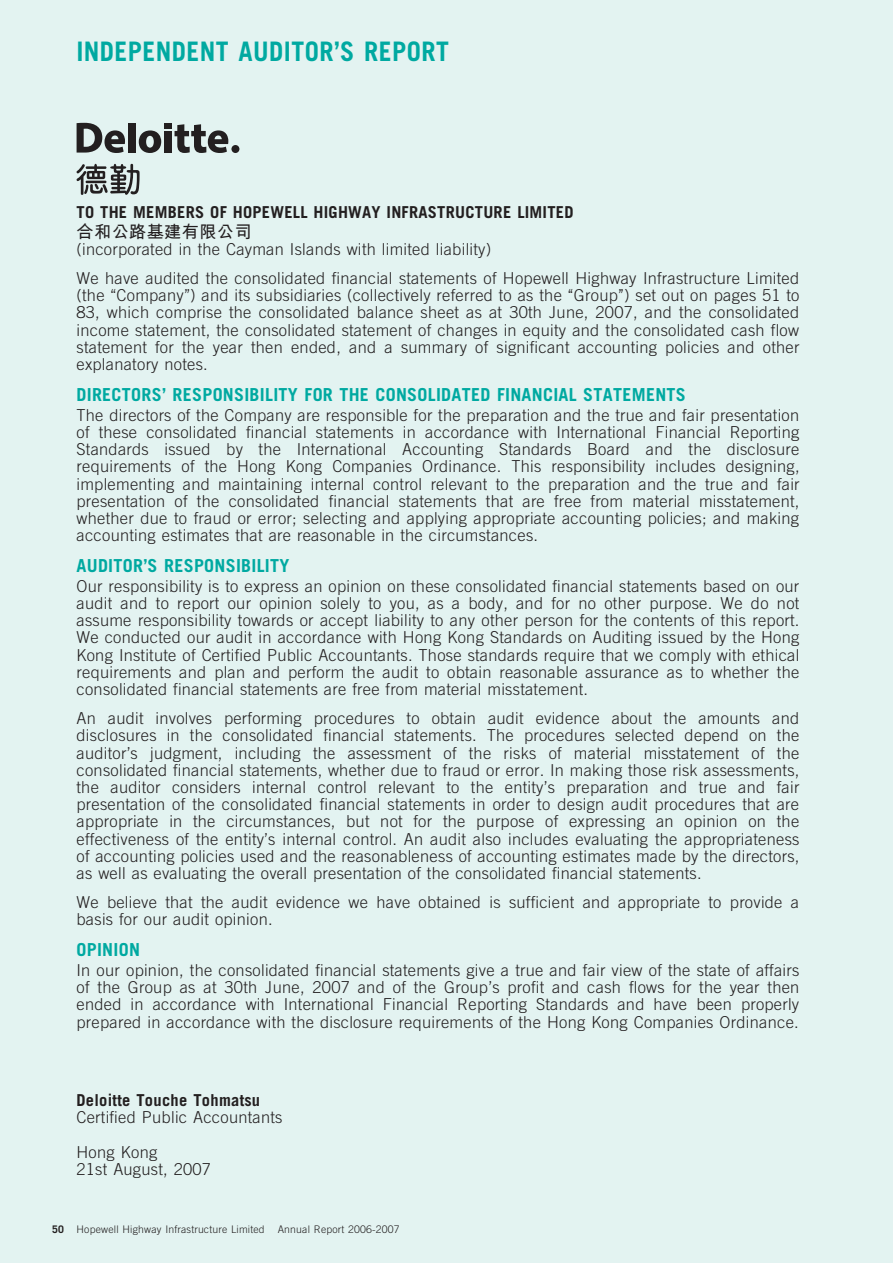
<style>
.page{position:relative;width:893px;height:1263px;background:#e3f3f1}
.page>*{position:absolute;margin:0;border:0;box-sizing:border-box;transform-origin:0 0}
.t1{font:26.85px "Adv O Tb 03 e 4648.B";letter-spacing:.02em;color:#00a9a1;scale:.95 1}
.t2{font:18px "Adv O Tb 03 e 4648.B";letter-spacing:.02em;color:#00a9a1}
.t3{font:17.25px "Adv OT1 eca 5171.B";color:#231f20}
.t4{font:16.5px/17.2px "Adv O Td 710 a 12 c";letter-spacing:.02em;color:#231f20;text-align:justify}
.t5{font:16.5px "Adv O Tb 03 e 4648.B";letter-spacing:.02em;color:#231f20}
.t6{font:10.5px "Adv O Td 710 a 12 c";letter-spacing:.025em;color:#231f20}
.s1{font-style:inherit}
.s2{font-family:"Adv OT1 eca 5171.B+8 d"}
.s3{font-family:"Adv OT1 eca 5171.B+5 e"}
.s4{font-family:"Adv O Tb 03 e 4648.B"}
</style>
<div class="page">
<svg style="left:77px;top:164px;width:63px;height:31px"></svg>
<div style="left:128px;top:123px;width:8px;height:30px;background:#231f20"></div>
<svg style="left:139px;top:130px;width:22px;height:23px"></svg>
<div style="left:164px;top:131px;width:8px;height:22px;background:#231f20"></div>
<div style="left:164px;top:123px;width:8px;height:6px;background:#231f20"></div>
<svg style="left:175px;top:124px;width:53px;height:29px"></svg>
<div style="left:231px;top:145px;width:8px;height:8px;background:#231f20;border-radius:50%"></div>
<svg style="left:77px;top:123px;width:48px;height:30px"></svg>
<h1 class="t1" style="left:77px;top:42px;width:394px">INDEPENDENT AUDITOR<span class="s1">’</span>S REPORT</h1>
<p class="t5" style="left:77px;top:206px;width:498px">TO THE MEMBERS OF HOPEWELL HIGHWAY INFRASTRUCTURE LIMITED</p>
<p class="t3" style="left:77px;top:223px;width:177px">合和<span class="s1">公</span><span class="s2">路</span><span class="s1">基</span><span class="s3">建</span><span class="s1">有</span><span class="s1">限</span><span class="s1">公</span><span class="s1">司</span></p>
<p class="t4" style="left:77px;top:236px;width:724px;line-height:29.1px">(incorporated in the Cayman Islands with limited liability)<br>We have audited the consolidated financial statements of Hopewell Highway Infrastructure Limited</p>
<p class="t4" style="left:77px;top:288px;width:724px">(the <span class="s1">‘‘</span>Company<span class="s1">’’</span>) and its subsidiaries (collectively referred to as the <span class="s1">‘‘</span>Group<span class="s1">’’</span>) set out on pages 51 to 83, which comprise the consolidated balance sheet as at 30th June, 2007, and the consolidated income statement, the consolidated statement of changes in equity and the consolidated cash flow statement for the year then ended, and a summary of significant accounting policies and other explanatory notes.</p>
<p class="t2" style="left:77px;top:388px;width:611px">DIRECTORS<span class="s1">’</span> RESPONSIBILITY FOR THE CONSOLIDATED FINANCIAL STATEMENTS</p>
<p class="t4" style="left:77px;top:408px;width:724px">The directors of the Company are responsible for the preparation and the true and fair presentation of these consolidated financial statements in accordance with International Financial Reporting Standards issued by the International Accounting Standards Board and the disclosure requirements of the Hong Kong Companies Ordinance. This responsibility includes designing, implementing and maintaining internal control relevant to the preparation and the true and fair presentation of the consolidated financial statements that are free from material misstatement, whether due to fraud or error; selecting and applying appropriate accounting policies; and making accounting estimates that are reasonable in the circumstances.</p>
<p class="t2" style="left:77px;top:559px;width:214px">AUDITOR<span class="s1">’</span>S RESPONSIBILITY</p>
<p class="t4" style="left:77px;top:579px;width:724px">Our responsibility is to express an opinion on these consolidated financial statements based on our audit and to report our opinion solely to you, as a body, and for no other purpose. We do not assume responsibility towards or accept liability to any other person for the contents of this report.<br>We conducted our audit in accordance with Hong Kong Standards on Auditing issued by the Hong Kong Institute of Certified Public Accountants. Those standards require that we comply with ethical requirements and plan and perform the audit to obtain reasonable assurance as to whether the consolidated financial statements are free from material misstatement.</p>
<p class="t4" style="left:77px;top:711px;width:724px">An audit involves performing procedures to obtain audit evidence about the amounts and disclosures in the consolidated financial statements. The procedures selected depend on the auditor<span class="s1">’</span>s judgment, including the assessment of the risks of material misstatement of the consolidated financial statements, whether due to fraud or error. In making those risk assessments, the auditor considers internal control relevant to the entity<span class="s1">’</span>s preparation and true and fair presentation of the consolidated financial statements in order to design audit procedures that are appropriate in the circumstances, but not for the purpose of expressing an opinion on the effectiveness of the entity<span class="s1">’</span>s internal control. An audit also includes evaluating the appropriateness of accounting policies used and the reasonableness of accounting estimates made by the directors, as well as evaluating the overall presentation of the consolidated financial statements.</p>
<p class="t4" style="left:77px;top:895px;width:724px">We believe that the audit evidence we have obtained is sufficient and appropriate to provide a basis for our audit opinion.</p>
<p class="t2" style="left:77px;top:943px;width:65px">OPINION</p>
<p class="t4" style="left:77px;top:963px;width:724px">In our opinion, the consolidated financial statements give a true and fair view of the state of affairs of the Group as at 30th June, 2007 and of the Group<span class="s1">’</span>s profit and cash flows for the year then ended in accordance with International Financial Reporting Standards and have been properly prepared in accordance with the disclosure requirements of the Hong Kong Companies Ordinance.</p>
<p class="t5" style="left:77px;top:1094px;width:185px">Deloitte Touche Tohmatsu</p>
<p class="t4" style="left:77px;top:1102px;width:207px;line-height:34.3px">Certified Public Accountants<br>Hong Kong</p>
<p class="t4" style="left:77px;top:1162px;width:136px">21st August, 2007</p>
<p class="t6" style="left:52px;top:1226px;width:349px"><span class="s4">50</span> Hopewell Highway Infrastructure Limited Annual Report 2006-2007</p>
</div>
